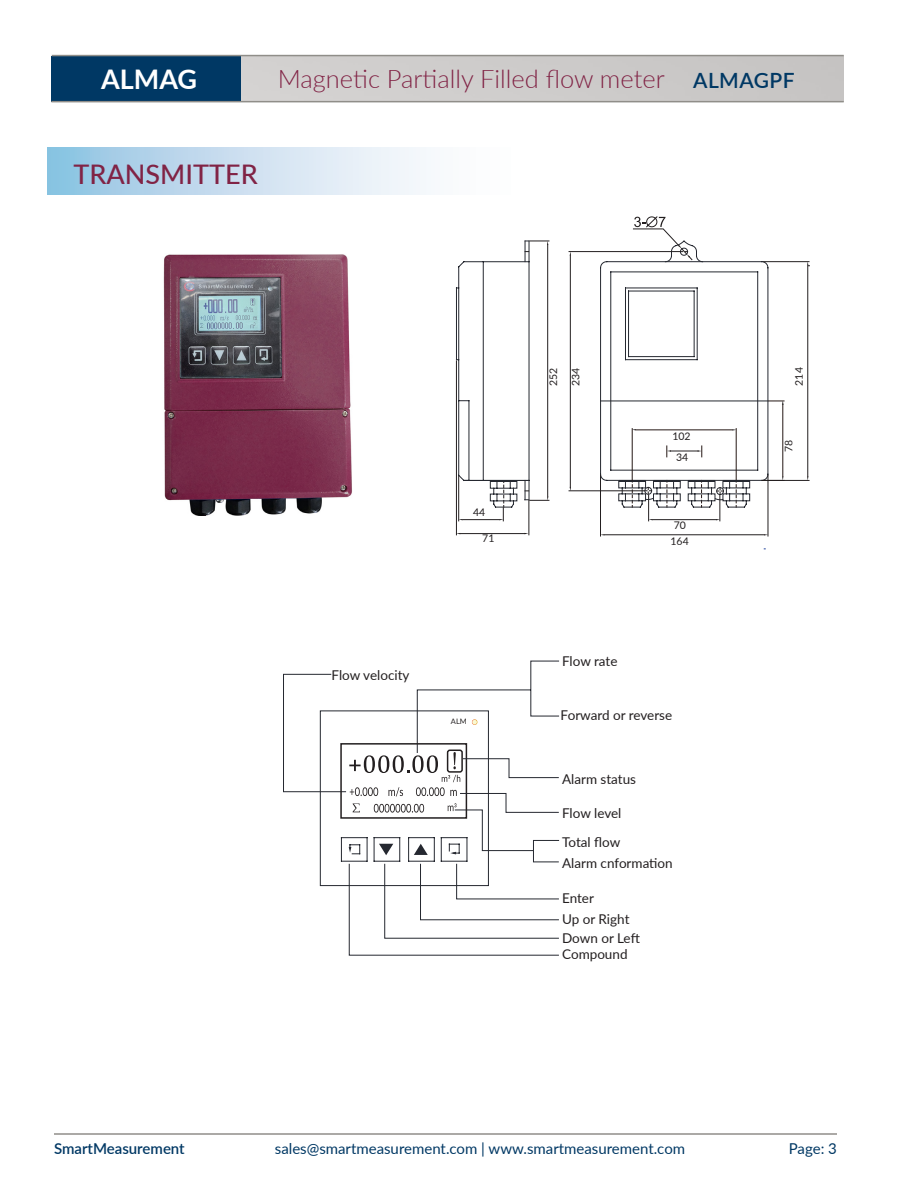
<style>
.page{position:relative;width:918px;height:1188px;background:#fff}
.page>*{position:absolute;margin:0;border:0;box-sizing:border-box;transform-origin:0 0}
.t1{font:500 27px "Lato";color:#812345}
.t2{font:700 27px "Lato";color:#fff}
.t3{font:300 25.5px "Lato";color:#812345}
.t4{font:600 21px "Lato";letter-spacing:.02em;color:#003864}
.t5{font:15px "Lato";color:#003864}
.t6{font:600 15px "Lato";color:#003864}
.t7{font:13.5px/21px "Lato";color:#231f20}
.t8{font:10.5px/22px "Lato";color:#231f20}
.t9{font:7.5px "Lato";color:#231f20}
</style>
<div class="page">
<hr style="left:54px;top:1133px;width:783px;height:2px;background:#908e89">
<svg style="left:48px;top:147px;width:378px;height:48px;background:#c7deef"></svg>
<div style="left:51px;top:49px;width:792px;height:57px;background:linear-gradient(to right,#fff,#fff)"></div>
<div style="left:52px;top:56px;width:189px;height:45px;background:#003864"></div>
<div style="left:241px;top:56px;width:603px;height:45px;background:#cdcbca"></div>
<hr style="left:51px;top:101px;width:793px;height:1px;background:#908e89">
<hr style="left:52px;top:55px;width:792px;height:1px;background:#908e89">
<img style="left:163px;top:254px;width:189px;height:261px">
<svg style="left:283px;top:661px;width:277px;height:295px"></svg>
<div style="left:320px;top:711px;width:169px;height:175px;border:1px solid #252830"></div>
<svg style="left:472px;top:719px;width:6px;height:6px"></svg>
<hr style="left:569px;top:491px;width:75px;height:1px;background:#231f20">
<hr style="left:569px;top:251px;width:111px;height:1px;background:#231f20">
<svg style="left:455px;top:240px;width:94px;height:295px"></svg>
<svg style="left:570px;top:216px;width:240px;height:321px"></svg>
<svg style="left:340px;top:742px;width:219px;height:77px"></svg>
<div style="left:533px;top:840px;width:26px;height:22px;border:1px solid #252830"></div>
<h1 class="t2" style="left:101px;top:59px;width:98px">ALMAG</h1>
<h2 class="t3" style="left:278px;top:61px;width:388px">Magnetic Partially Filled flow meter</h2>
<h3 class="t4" style="left:693px;top:65px;width:103px">ALMAGPF</h3>
<h1 class="t1" style="left:73px;top:154px;width:186px">TRANSMITTER</h1>
<p class="t8" style="left:473px;top:501px;width:14px">44</p>
<p class="t8" style="left:482px;top:527px;width:14px">71</p>
<p class="t7" style="left:332px;top:664px;width:79px">Flow velocity</p>
<p class="t9" style="left:451px;top:716px;width:17px">ALM</p>
<p class="t8" style="left:542px;top:386px;width:20px;rotate:-90deg">252<br>234</p>
<p class="t8" style="left:787px;top:386px;width:20px;rotate:-90deg">214</p>
<p class="t8" style="left:672px;top:424px;width:20px">102</p>
<p class="t8" style="left:676px;top:445px;width:14px">34</p>
<p class="t8" style="left:674px;top:514px;width:14px">70</p>
<p class="t7" style="left:562px;top:650px;width:57px">Flow rate</p>
<p class="t8" style="left:671px;top:529px;width:20px">164</p>
<p class="t7" style="left:561px;top:704px;width:113px">Forward or reverse</p>
<p class="t7" style="left:562px;top:768px;width:75px">Alarm status</p>
<p class="t7" style="left:562px;top:802px;width:61px">Flow level</p>
<p class="t7" style="left:562px;top:831px;width:112px">Total flow<br>Alarm cnformation</p>
<p class="t7" style="left:562px;top:887px;width:69px">Enter<br>Up or Right</p>
<p class="t7" style="left:562px;top:929px;width:79px;line-height:16.6px">Down or Left<br>Compound</p>
<p class="t8" style="left:777px;top:452px;width:14px;rotate:-90deg">78</p>
<p class="t6" style="left:54px;top:1137px;width:132px">SmartMeasurement</p>
<p class="t5" style="left:275px;top:1137px;width:412px">sales@smartmeasurement.com | www.smartmeasurement.com</p>
<p class="t5" style="left:789px;top:1137px;width:50px">Page: 3</p>
</div>
